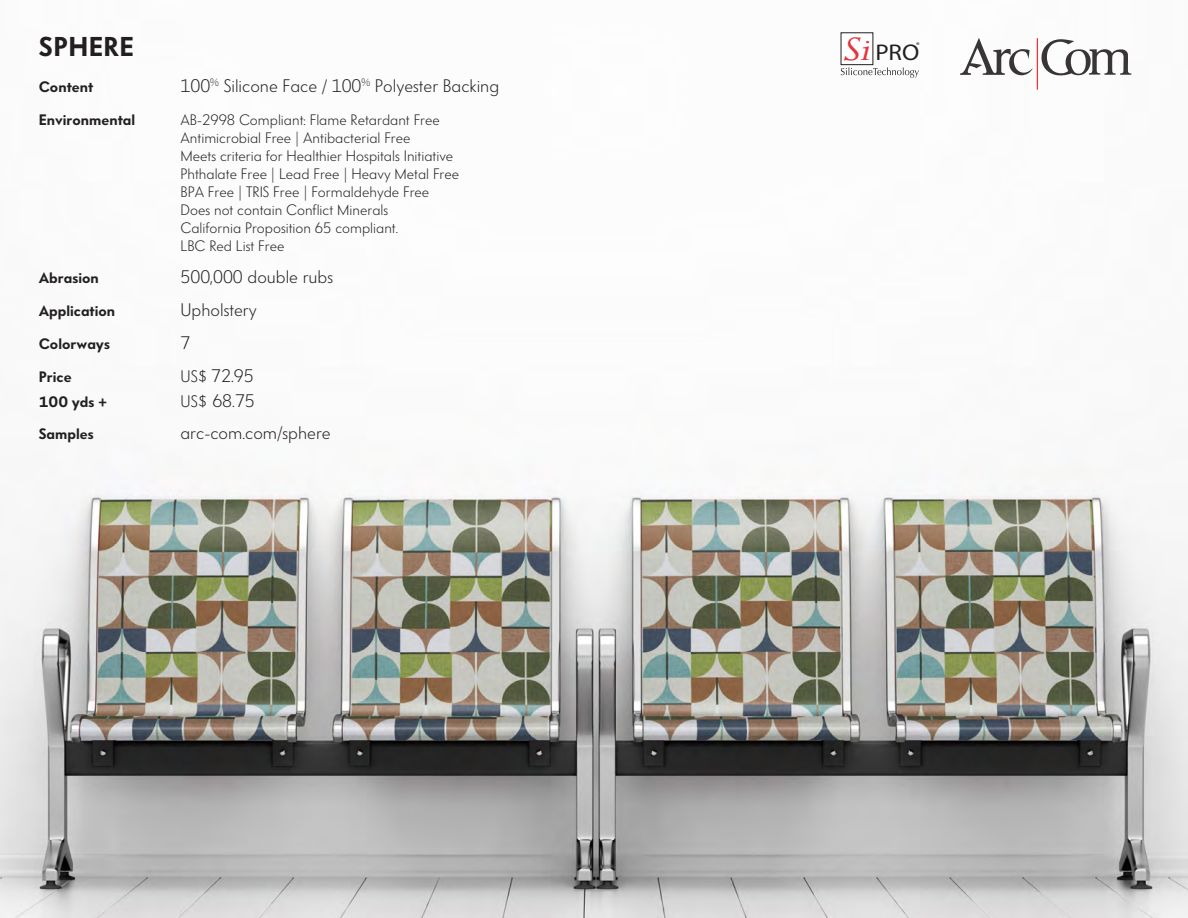
<style>
.page{position:relative;width:1188px;height:918px;background:#fff}
.page>*{position:absolute;margin:0;border:0;box-sizing:border-box;transform-origin:0 0}
.t1{font:italic 39.45px "Perpetua";color:#e1373d;scale:1.17 1}
.t2{font:700 27px "VF Sans";letter-spacing:.015em;color:#231f20}
.t3{font:22.8px "Myriad Pro";color:#231f20;scale:1.1 1}
.t4{font:18px "VF Sans";color:#231f20}
.t5{font:15px "VF Sans";color:#231f20}
.t6{font:700 15px "VF Sans";color:#231f20}
.t7{font:8.4px "Myriad Pro";color:#231f20}
.s1{font-size:16.5px}
</style>
<div class="page">
<img style="left:0;top:32px;width:1188px;height:886px">
<svg style="left:960px;top:38px;width:73px;height:37px"></svg>
<svg style="left:1041px;top:39px;width:91px;height:37px"></svg>
<hr style="left:1037px;top:38px;width:1px;height:52px;background:#ed1d23">
<svg style="left:0;top:32px;width:586px;height:526px"></svg>
<div style="left:841px;top:33px;width:32px;height:32px;background:#fff"></div>
<svg style="left:841px;top:67px;width:78px;height:11px"></svg>
<p class="t2" style="left:39px;top:28px;width:97px">SPHERE</p>
<p class="t6" style="left:39px;top:76px;width:56px">Content</p>
<p class="t4" style="left:181px;top:75px;width:320px">100<sup>%</sup> Silicone Face / 100<sup>%</sup> Polyester Backing</p>
<p class="t6" style="left:39px;top:109px;width:98px">Environmental</p>
<p class="t5" style="left:181px;top:111px;width:261px">AB-2998 Compliant: Flame Retardant Free</p>
<p class="t5" style="left:181px;top:129px;width:232px">Antimicrobial Free | Antibacterial Free</p>
<p class="t5" style="left:181px;top:147px;width:274px">Meets criteria for Healthier Hospitals Initiative</p>
<p class="t5" style="left:181px;top:165px;width:280px">Phthalate Free | Lead Free | Heavy Metal Free</p>
<p class="t5" style="left:181px;top:183px;width:250px">BPA Free | TRIS Free | Formaldehyde Free</p>
<p class="t5" style="left:181px;top:201px;width:209px">Does not contain Conflict Minerals</p>
<p class="t5" style="left:181px;top:219px;width:219px">California Proposition 65 compliant.</p>
<p class="t5" style="left:181px;top:237px;width:105px">LBC Red List Free</p>
<p class="t6" style="left:39px;top:268px;width:62px">Abrasion</p>
<p class="t4" style="left:181px;top:267px;width:154px">500,000 double rubs</p>
<p class="t6" style="left:39px;top:300px;width:78px">Application</p>
<p class="t4" style="left:181px;top:299px;width:78px">Upholstery</p>
<p class="t6" style="left:39px;top:333px;width:73px">Colorways</p>
<p class="t4" style="left:181px;top:332px;width:11px">7</p>
<p class="t6" style="left:39px;top:366px;width:34px">Price</p>
<p class="t4" style="left:181px;top:365px;width:75px"><span class="s1">US$</span> 72.95</p>
<p class="t6" style="left:39px;top:391px;width:70px">100 yds +</p>
<p class="t4" style="left:181px;top:390px;width:76px"><span class="s1">US$</span> 68.75</p>
<p class="t6" style="left:39px;top:424px;width:56px">Samples</p>
<p class="t4" style="left:181px;top:423px;width:152px">arc-com.com/sphere</p>
<p class="t1" style="left:842px;top:24px;width:26px">Si</p>
<p class="t7" style="left:916px;top:40px;width:5px">®</p>
<p class="t3" style="left:875px;top:38px;width:42px">PRO</p>
</div>
